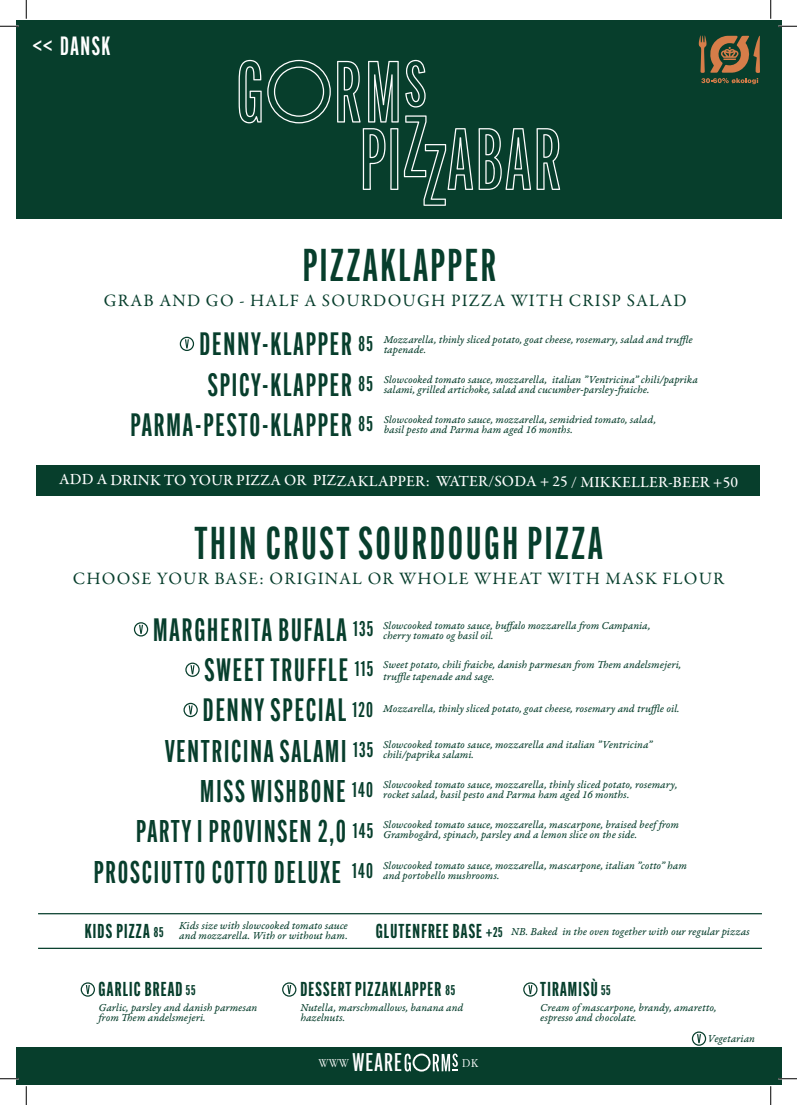
<style>
.page{position:relative;width:797px;height:1105px;background:#fff}
.page>*{position:absolute;margin:0;border:0;box-sizing:border-box;transform-origin:0 0}
.t1{font:600 45px "Alternate Gothic Comp ATF";letter-spacing:.06em;color:#073e2c}
.t2{font:600 31.62px/40.4px "Alternate Gothic Comp ATF";letter-spacing:.06em;color:#073e2c;text-align:justify}
.t3{font:600 30.75px/40.4px "Alternate Gothic Comp ATF";letter-spacing:.06em;color:#073e2c;text-align:right}
.t4{font:600 25.88px "Alternate Gothic Comp ATF";letter-spacing:.06em;color:#fff}
.t5{font:500 25px "Alternate Gothic Comp ATF";letter-spacing:.04em;color:#fff;scale:1.12 1}
.t6{font:700 19.75px "Alternate Gothic Comp ATF";letter-spacing:.06em;color:#073e2c}
.t7{font:17.5px "Garamond Premr Pro";letter-spacing:.07em;color:#073e2c}
.t8{font:500 15.62px "Garamond Premr Pro";letter-spacing:.005em;color:#fff}
.t9{font:12.5px "Garamond Narrow";color:#fff;scale:1.12 1}
.t10{font:11.25px/10px "Garamond Premr Pro It Capt";color:#073e2c}
.s1{font-size:21.25px}
.s2{font-size:20.88px}
.s3{font-size:13.88px}
</style>
<div class="page">
<div style="left:36px;top:466px;width:724px;height:30px;background:#073e2c"></div>
<svg style="left:185px;top:339px;width:4px;height:9px"></svg>
<div style="left:180px;top:337px;width:14px;height:14px;border:1px solid #073e2c;border-radius:50%"></div>
<hr style="left:38px;top:913px;width:724px;height:1px;background:#073e2c">
<hr style="left:38px;top:948px;width:724px;height:1px;background:#073e2c">
<div style="left:16px;top:1048px;width:765px;height:37px;background:#073e2c"></div>
<div style="left:16px;top:20px;width:765px;height:199px;background:#073e2c"></div>
<svg style="left:337px;top:60px;width:223px;height:146px"></svg>
<svg style="left:239px;top:60px;width:92px;height:63px"></svg>
<svg style="left:404px;top:1053px;width:54px;height:18px"></svg>
<svg style="left:698px;top:36px;width:62px;height:48px"></svg>
<svg style="left:139px;top:625px;width:4px;height:9px"></svg>
<div style="left:134px;top:622px;width:14px;height:14px;border:1px solid #073e2c;border-radius:50%"></div>
<svg style="left:528px;top:985px;width:4px;height:9px"></svg>
<div style="left:523px;top:982px;width:14px;height:15px;border:1px solid #073e2c;border-radius:50%"></div>
<svg style="left:697px;top:1034px;width:4px;height:9px"></svg>
<div style="left:692px;top:1031px;width:14px;height:15px;border:1px solid #073e2c;border-radius:50%"></div>
<svg style="left:287px;top:985px;width:4px;height:9px"></svg>
<div style="left:282px;top:982px;width:14px;height:15px;border:1px solid #073e2c;border-radius:50%"></div>
<svg style="left:86px;top:985px;width:4px;height:9px"></svg>
<div style="left:81px;top:982px;width:14px;height:15px;border:1px solid #073e2c;border-radius:50%"></div>
<svg style="left:190px;top:665px;width:4px;height:9px"></svg>
<div style="left:185px;top:663px;width:15px;height:14px;border:1px solid #073e2c;border-radius:50%"></div>
<svg style="left:189px;top:705px;width:4px;height:9px"></svg>
<div style="left:183px;top:703px;width:15px;height:14px;border:1px solid #073e2c;border-radius:50%"></div>
<svg style="left:0;top:25px;width:19px;height:2px"></svg>
<svg style="left:778px;top:25px;width:19px;height:2px"></svg>
<svg style="left:0;top:1078px;width:19px;height:1px"></svg>
<svg style="left:778px;top:1078px;width:19px;height:1px"></svg>
<svg style="left:25px;top:0;width:2px;height:19px"></svg>
<svg style="left:25px;top:1086px;width:2px;height:19px"></svg>
<svg style="left:770px;top:0;width:1px;height:19px"></svg>
<svg style="left:770px;top:1086px;width:1px;height:19px"></svg>
<h3 class="t4" style="left:33px;top:30px;width:79px"><span class="s1">&lt;&lt;</span> DANSK</h3>
<h1 class="t1" style="left:303px;top:237px;width:195px">PIZZAKLAPPER</h1>
<h3 class="t7" style="left:104px;top:289px;width:584px">GRAB AND GO - HALF A SOURDOUGH PIZZA WITH CRISP SALAD</h3>
<h2 class="t2" style="left:130px;top:324px;width:244px;text-align:right">DENNY-KLAPPER <span class="s2">85<br></span>SPICY-KLAPPER <span class="s2">85<br></span>PARMA-PESTO-KLAPPER <span class="s2">85</span></h2>
<p class="t10" style="left:383px;top:335px;width:310px">Mozzarella, thinly sliced potato, goat cheese, rosemary, salad and truffle tapenade.</p>
<p class="t10" style="left:383px;top:375px;width:315px">Slowcooked tomato sauce, mozzarella, italian ”Ventricina” chili/paprika salami, grilled artichoke, salad and cucumber-parsley-fraiche.</p>
<p class="t10" style="left:383px;top:415px;width:274px">Slowcooked tomato sauce, mozzarella, semidried tomato, salad, basil pesto and Parma ham aged 16 months.</p>
<h3 class="t8" style="left:59px;top:471px;width:680px">ADD A DRINK TO YOUR PIZZA OR PIZZAKLAPPER: WATER/SODA + 25 / MIKKELLER-BEER +50</h3>
<h1 class="t1" style="left:194px;top:515px;width:410px">THIN CRUST SOURDOUGH PIZZA</h1>
<h3 class="t7" style="left:73px;top:568px;width:653px">CHOOSE YOUR BASE: ORIGINAL OR WHOLE WHEAT WITH MASK FLOUR</h3>
<h2 class="t2" style="left:203px;top:609px;width:172px;text-indent:-50px">MARGHERITA BUFALA <span class="s2">135<br></span>SWEET TRUFFLE <span class="s2">115<br></span>DENNY SPECIAL <span class="s2">120</span></h2>
<h3 class="t3" style="left:94px;top:730px;width:281px">VENTRICINA SALAMI <span class="s2">135<br></span>MISS WISHBONE <span class="s2">140<br></span>PARTY I PROVINSEN 2,0 <span class="s2">145<br></span>PROSCIUTTO COTTO DELUXE <span class="s2">140</span></h3>
<p class="t10" style="left:383px;top:621px;width:269px">Slowcooked tomato sauce, buffalo mozzarella from Campania, cherry tomato og basil oil.</p>
<p class="t10" style="left:383px;top:660px;width:299px;line-height:11.2px">Sweet potato, chili fraiche, danish parmesan from Them andelsmejeri, truffle tapenade and sage.</p>
<p class="t10" style="left:383px;top:704px;width:298px">Mozzarella, thinly sliced potato, goat cheese, rosemary and truffle oil.</p>
<p class="t10" style="left:383px;top:740px;width:270px">Slowcooked tomato sauce, mozzarella and italian ”Ventricina” chili/paprika salami.</p>
<p class="t10" style="left:383px;top:780px;width:296px">Slowcooked tomato sauce, mozzarella, thinly sliced potato, rosemary, rocket salad, basil pesto and Parma ham aged 16 months.</p>
<p class="t10" style="left:383px;top:820px;width:297px">Slowcooked tomato sauce, mozzarella, mascarpone, braised beef from<br>Grambogård, spinach, parsley and a lemon slice on the side.</p>
<p class="t10" style="left:383px;top:861px;width:305px">Slowcooked tomato sauce, mozzarella, mascarpone, italian ”cotto” ham and portobello mushrooms.</p>
<p class="t10" style="left:179px;top:921px;width:170px">Kids size with slowcooked tomato sauce and mozzarella. With or without ham.</p>
<p class="t10" style="left:511px;top:927px;width:240px">NB. Baked in the oven together with our regular pizzas</p>
<h3 class="t6" style="left:85px;top:919px;width:80px">KIDS PIZZA <span class="s3">85</span></h3>
<h3 class="t6" style="left:375px;top:919px;width:128px">GLUTENFREE BASE <span class="s3">+25</span></h3>
<h3 class="t6" style="left:99px;top:977px;width:98px">GARLIC BREAD <span class="s3">55</span></h3>
<p class="t10" style="left:99px;top:1003px;width:160px">Garlic, parsley and danish parmesan from Them andelsmejeri.</p>
<h3 class="t6" style="left:300px;top:977px;width:156px">DESSERT PIZZAKLAPPER <span class="s3">85</span></h3>
<p class="t10" style="left:300px;top:1003px;width:164px">Nutella, marschmallows, banana and hazelnuts.</p>
<h3 class="t5" style="left:319px;top:1047px;width:76px"><sup>WWW</sup> WEARE</h3>
<p class="t9" style="left:462px;top:1057px;width:16px">DK</p>
<h3 class="t6" style="left:540px;top:977px;width:72px">TIRAMISÙ <span class="s3">55</span></h3>
<p class="t10" style="left:540px;top:1003px;width:178px">Cream of mascarpone, brandy, amaretto, espresso and chocolate.</p>
<p class="t10" style="left:708px;top:1034px;width:48px">Vegetarian</p>
</div>
